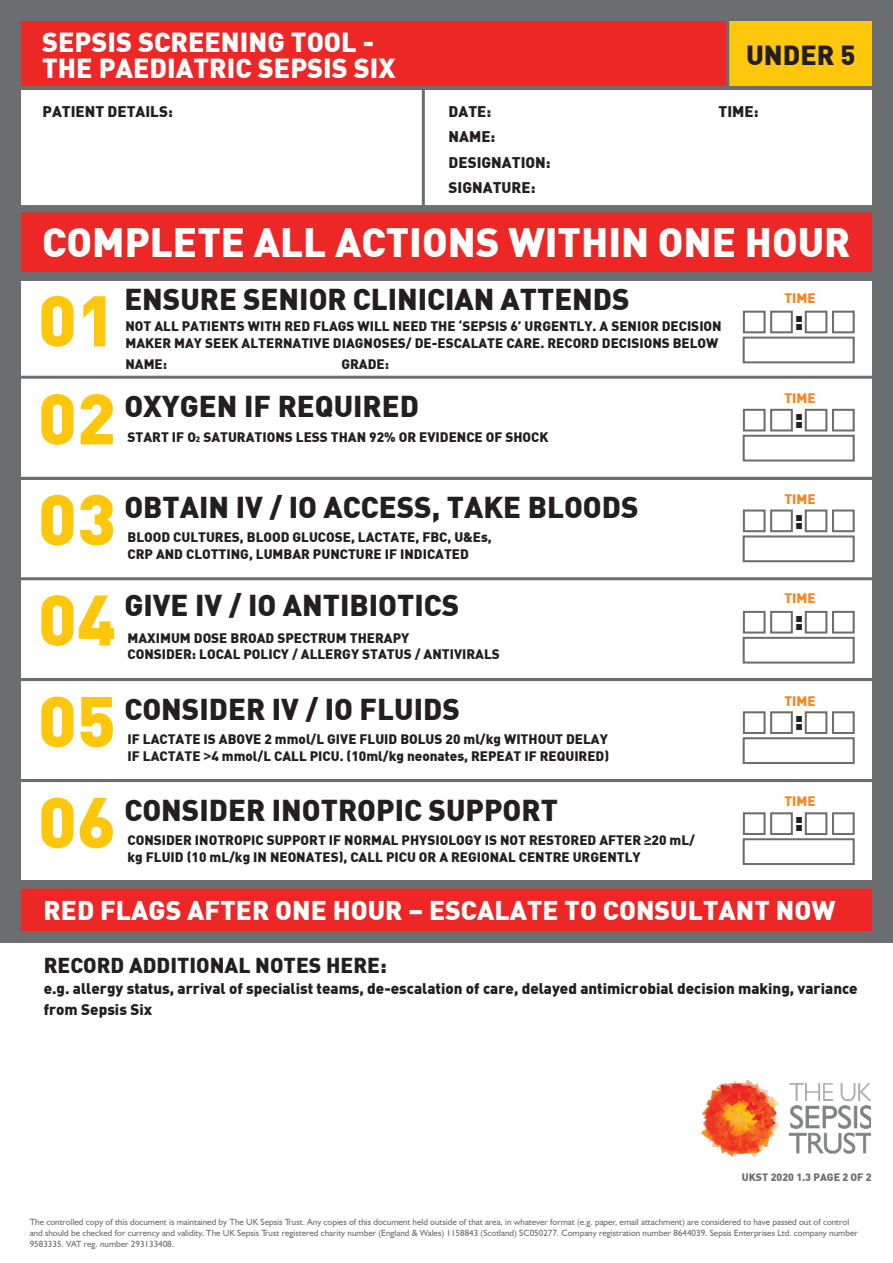
<style>
.page{position:relative;width:893px;height:1263px;background:#fff}
.page>*{position:absolute;margin:0;border:0;box-sizing:border-box;transform-origin:0 0}
.t1{font:900 70.2px "DIN";color:#fec70c}
.t2{font:900 40.2px "DIN";color:#fff}
.t3{font:900 31.95px "DIN";color:#231f20}
.t4{font:900 29.55px "DIN";color:#231f20}
.t5{font:900 27px/25.5px "DIN";color:#fff}
.t6{font:900 27px "DIN";color:#231f20}
.t7{font:900 26.55px "DIN";color:#fff}
.t8{font:900 21.15px "DIN";color:#231f20}
.t9{font:900 15.15px/21px "DIN";color:#231f20}
.t10{font:900 13.5px/16.5px "DIN";color:#231f20}
.t11{font:900 13.5px "DIN";color:#f58723}
.t12{font:900 10.5px "DIN";color:#6c6d70}
.t13{font:9px/10.8px "Humanist 521 BT";color:#6c6d70}
.s1{font-size:7.8px}
.s2{font-family:"Arial";font-weight:700}
</style>
<div class="page">
<div style="left:0;top:0;width:893px;height:942px;background:#6c6d70"></div>
<div style="left:21px;top:89px;width:851px;height:122px;background:#fff"></div>
<div style="left:21px;top:21px;width:707px;height:65px;background:#ec2726"></div>
<div style="left:21px;top:888px;width:851px;height:43px;background:#ec2726"></div>
<div style="left:21px;top:213px;width:851px;height:59px;background:#ec2726"></div>
<div style="left:728px;top:21px;width:144px;height:65px;background:#fec70c"></div>
<hr style="left:10px;top:87px;width:869px;height:3px;background:#6c6d70">
<div style="left:10px;top:205px;width:869px;height:8px;background:#6c6d70"></div>
<hr style="left:422px;top:88px;width:3px;height:122px;background:#6c6d70">
<hr style="left:726px;top:17px;width:3px;height:72px;background:#6c6d70">
<div style="left:21px;top:281px;width:851px;height:98px;background:#fff"></div>
<div style="left:21px;top:580px;width:851px;height:98px;background:#fff"></div>
<div style="left:21px;top:379px;width:851px;height:98px;background:#fff"></div>
<div style="left:21px;top:681px;width:851px;height:98px;background:#fff"></div>
<div style="left:21px;top:480px;width:851px;height:97px;background:#fff"></div>
<div style="left:21px;top:782px;width:851px;height:98px;background:#fff"></div>
<div style="left:770px;top:311px;width:23px;height:22px;border:2px solid #6c6d70"></div>
<div style="left:770px;top:409px;width:23px;height:22px;border:2px solid #6c6d70"></div>
<div style="left:770px;top:711px;width:23px;height:23px;border:2px solid #6c6d70"></div>
<div style="left:770px;top:509px;width:23px;height:23px;border:2px solid #6c6d70"></div>
<div style="left:770px;top:611px;width:23px;height:22px;border:2px solid #6c6d70"></div>
<div style="left:770px;top:812px;width:23px;height:23px;border:2px solid #6c6d70"></div>
<div style="left:832px;top:311px;width:23px;height:22px;border:2px solid #6c6d70"></div>
<div style="left:832px;top:409px;width:23px;height:22px;border:2px solid #6c6d70"></div>
<div style="left:832px;top:711px;width:23px;height:23px;border:2px solid #6c6d70"></div>
<div style="left:832px;top:509px;width:23px;height:23px;border:2px solid #6c6d70"></div>
<div style="left:832px;top:611px;width:23px;height:22px;border:2px solid #6c6d70"></div>
<div style="left:832px;top:812px;width:23px;height:23px;border:2px solid #6c6d70"></div>
<div style="left:743px;top:337px;width:112px;height:26px;border:2px solid #6c6d70"></div>
<div style="left:743px;top:435px;width:112px;height:26px;border:2px solid #6c6d70"></div>
<div style="left:743px;top:737px;width:112px;height:27px;border:2px solid #6c6d70"></div>
<div style="left:743px;top:535px;width:112px;height:27px;border:2px solid #6c6d70"></div>
<div style="left:743px;top:637px;width:112px;height:27px;border:2px solid #6c6d70"></div>
<div style="left:743px;top:838px;width:112px;height:27px;border:2px solid #6c6d70"></div>
<div style="left:743px;top:311px;width:23px;height:22px;border:2px solid #6c6d70"></div>
<div style="left:743px;top:409px;width:23px;height:22px;border:2px solid #6c6d70"></div>
<div style="left:743px;top:711px;width:23px;height:23px;border:2px solid #6c6d70"></div>
<div style="left:743px;top:509px;width:23px;height:23px;border:2px solid #6c6d70"></div>
<div style="left:743px;top:611px;width:23px;height:22px;border:2px solid #6c6d70"></div>
<div style="left:743px;top:812px;width:23px;height:23px;border:2px solid #6c6d70"></div>
<div style="left:805px;top:311px;width:22px;height:22px;border:2px solid #6c6d70"></div>
<div style="left:805px;top:409px;width:22px;height:22px;border:2px solid #6c6d70"></div>
<div style="left:805px;top:711px;width:22px;height:23px;border:2px solid #6c6d70"></div>
<div style="left:805px;top:509px;width:22px;height:23px;border:2px solid #6c6d70"></div>
<div style="left:805px;top:611px;width:22px;height:22px;border:2px solid #6c6d70"></div>
<div style="left:805px;top:812px;width:22px;height:23px;border:2px solid #6c6d70"></div>
<hr style="left:16px;top:376px;width:877px;height:3px;background:#6c6d70">
<img style="left:701px;top:1080px;width:170px;height:78px">
<p class="t5" style="left:42px;top:28px;width:355px">SEPSIS SCREENING TOOL -<br>THE PAEDIATRIC SEPSIS SIX</p>
<p class="t6" style="left:746px;top:37px;width:111px">UNDER 5</p>
<p class="t9" style="left:43px;top:100px;width:132px">PATIENT DETAILS:</p>
<p class="t9" style="left:449px;top:100px;width:44px">DATE:</p>
<p class="t9" style="left:719px;top:100px;width:41px">TIME:</p>
<p class="t9" style="left:449px;top:126px;width:48px">NAME:</p>
<p class="t9" style="left:449px;top:151px;width:103px">DESIGNATION:</p>
<p class="t9" style="left:449px;top:177px;width:88px">SIGNATURE:</p>
<p class="t2" style="left:42px;top:215px;width:810px">COMPLETE ALL ACTIONS WITHIN ONE HOUR</p>
<p class="t1" style="left:38px;top:274px;width:80px">01</p>
<p class="t1" style="left:38px;top:372px;width:80px">02</p>
<p class="t4" style="left:124px;top:279px;width:507px">ENSURE SENIOR CLINICIAN ATTENDS</p>
<p class="t10" style="left:125px;top:317px;width:598px">NOT ALL PATIENTS WITH RED FLAGS WILL NEED THE ‘SEPSIS 6’ URGENTLY. A SENIOR DECISION<br>MAKER MAY SEEK ALTERNATIVE DIAGNOSES/ DE-ESCALATE CARE. RECORD DECISIONS BELOW</p>
<p class="t10" style="left:125px;top:355px;width:43px">NAME:</p>
<p class="t10" style="left:341px;top:355px;width:49px">GRADE:</p>
<p class="t4" style="left:124px;top:387px;width:296px">OXYGEN IF REQUIRED</p>
<p class="t10" style="left:128px;top:428px;width:422px">START IF O<span class="s1">2</span> SATURATIONS LESS THAN 92% OR EVIDENCE OF SHOCK</p>
<p class="t1" style="left:38px;top:473px;width:80px">03</p>
<p class="t4" style="left:124px;top:488px;width:516px">OBTAIN IV / IO ACCESS, TAKE BLOODS</p>
<p class="t10" style="left:128px;top:528px;width:366px">BLOOD CULTURES, BLOOD GLUCOSE, LACTATE, FBC, U&amp;Es,<br>CRP AND CLOTTING, LUMBAR PUNCTURE IF INDICATED</p>
<p class="t1" style="left:38px;top:573px;width:80px">04</p>
<p class="t4" style="left:124px;top:585px;width:336px">GIVE IV / IO ANTIBIOTICS</p>
<p class="t10" style="left:128px;top:629px;width:283px">MAXIMUM DOSE BROAD SPECTRUM THERAPY</p>
<p class="t10" style="left:128px;top:645px;width:374px">CONSIDER: LOCAL POLICY / ALLERGY STATUS / ANTIVIRALS</p>
<p class="t1" style="left:38px;top:674px;width:80px">05</p>
<p class="t4" style="left:124px;top:689px;width:337px">CONSIDER IV / IO FLUIDS</p>
<p class="t10" style="left:128px;top:730px;width:482px">IF LACTATE IS ABOVE 2 mmol/L GIVE FLUID BOLUS 20 ml/kg WITHOUT DELAY</p>
<p class="t10" style="left:128px;top:747px;width:483px">IF LACTATE <span class="s2">&gt;</span>4 mmol/L CALL PICU. (10ml/kg neonates, REPEAT IF REQUIRED)</p>
<p class="t1" style="left:38px;top:775px;width:80px">06</p>
<p class="t4" style="left:124px;top:790px;width:435px">CONSIDER INOTROPIC SUPPORT</p>
<p class="t10" style="left:128px;top:831px;width:569px">CONSIDER INOTROPIC SUPPORT IF NORMAL PHYSIOLOGY IS NOT RESTORED AFTER <span class="s2">≥</span>20 mL/ kg FLUID (10 mL/kg IN NEONATES), CALL PICU OR A REGIONAL CENTRE URGENTLY</p>
<p class="t11" style="left:784px;top:289px;width:33px">TIME</p>
<p class="t3" style="left:794px;top:297px;width:12px">:</p>
<p class="t11" style="left:784px;top:389px;width:33px">TIME</p>
<p class="t3" style="left:794px;top:395px;width:12px">:</p>
<p class="t11" style="left:784px;top:490px;width:33px">TIME</p>
<p class="t3" style="left:794px;top:496px;width:12px">:</p>
<p class="t11" style="left:784px;top:589px;width:33px">TIME</p>
<p class="t3" style="left:794px;top:597px;width:12px">:</p>
<p class="t11" style="left:784px;top:692px;width:33px">TIME</p>
<p class="t3" style="left:794px;top:697px;width:12px">:</p>
<p class="t11" style="left:784px;top:792px;width:33px">TIME</p>
<p class="t3" style="left:794px;top:798px;width:12px">:</p>
<p class="t7" style="left:44px;top:893px;width:793px">RED FLAGS AFTER ONE HOUR – ESCALATE TO CONSULTANT NOW</p>
<p class="t8" style="left:44px;top:951px;width:344px">RECORD ADDITIONAL NOTES HERE:</p>
<p class="t9" style="left:44px;top:977px;width:815px">e.g. allergy status, arrival of specialist teams, de-escalation of care, delayed antimicrobial decision making, variance from Sepsis Six</p>
<p class="t12" style="left:742px;top:1170px;width:131px">UKST 2020 1.3 PAGE 2 OF 2</p>
<p class="t13" style="left:30px;top:1216px;width:829px">The controlled copy of this document is maintained by The UK Sepsis Trust. Any copies of this document held outside of that area, in whatever format (e.g. paper, email attachment) are considered to have passed out of control and should be checked for currency and validity. The UK Sepsis Trust registered charity number (England &amp; Wales) 1158843 (Scotland) SC050277. Company registration number 8644039. Sepsis Enterprises Ltd. company number<br>9583335. VAT reg. number 293133408.</p>
</div>
